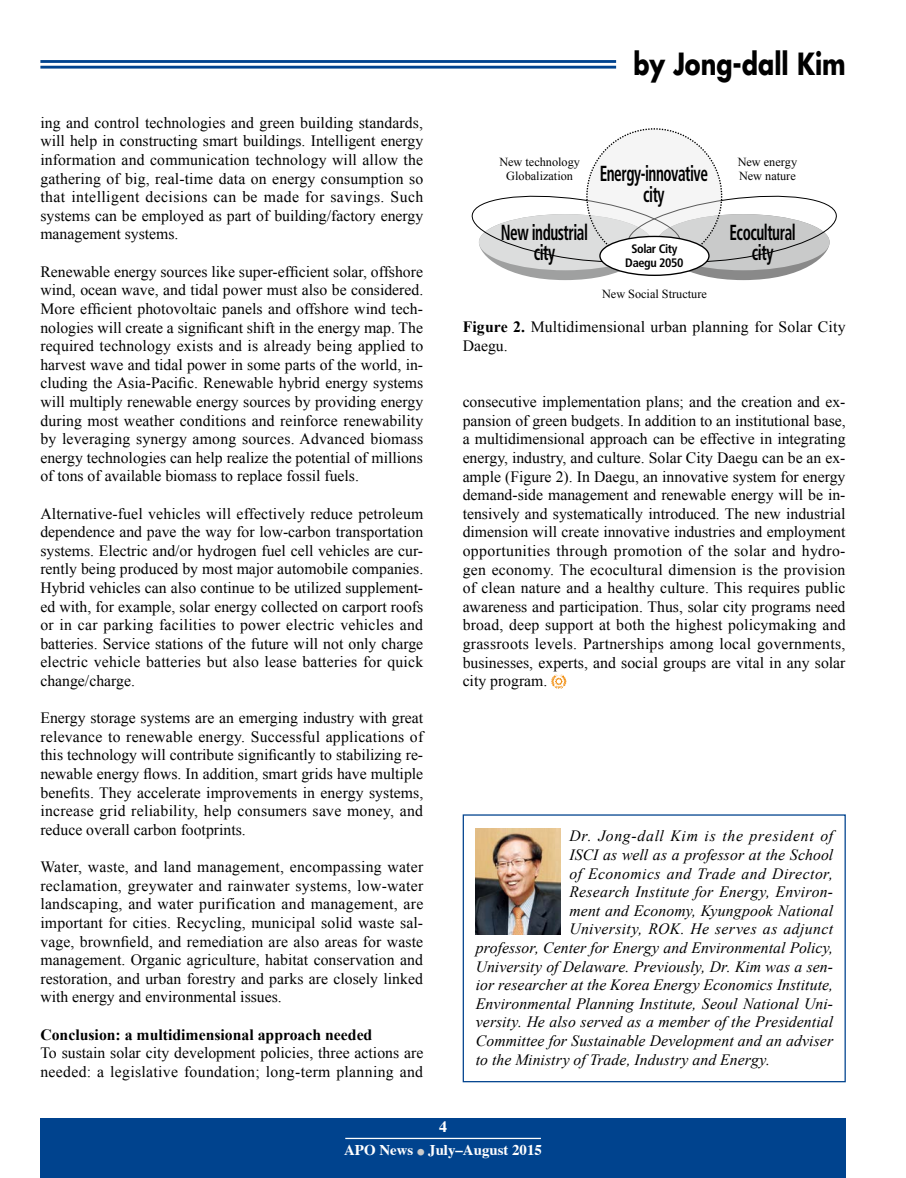
<style>
.page{position:relative;width:906px;height:1178px;background:#fff}
.page>*{position:absolute;margin:0;border:0;box-sizing:border-box;transform-origin:0 0}
.t1{font:700 29.7px "Futura";color:#000;scale:.8 1}
.t2{font:700 condensed 21.75px/20.4px "Frutiger";letter-spacing:-.03em;color:#000;text-align:center;scale:.7 1}
.t3{font:700 15.9px "Times";color:#fff}
.t4{font:15.75px/18.6px "Times New Roman";color:#000;text-align:justify}
.t5{font:italic 15.75px "Times New Roman";letter-spacing:.005em;color:#000}
.t6{font:700 15.75px "Times New Roman";color:#000}
.t7{font:italic 15.75px "Times New Roman";letter-spacing:.025em;color:#000}
.t8{font:italic 15.75px "Times New Roman";letter-spacing:.045em;color:#000}
.t9{font:italic 15.75px "Times New Roman";letter-spacing:.03em;color:#000}
.t10{font:700 14.85px "Times";color:#fff}
.t11{font:12.3px/13.6px "Times New Roman";color:#000;text-align:center}
.t12{font:700 condensed 12.3px/13.6px "Frutiger";letter-spacing:-.03em;color:#000;text-align:center}
.s1{font-weight:700}
.s2{font-family:"Ryumin Pr 6 N";font-weight:300;font-size:7.5px;color:#c9caca}
</style>
<div class="page">
<div style="left:40px;top:1119px;width:806px;height:59px;background:#00438e"></div>
<hr style="left:345px;top:1138px;width:196px;height:1px;background:#fff">
<hr style="left:40px;top:60px;width:576px;height:3px;background:#00438e">
<hr style="left:40px;top:66px;width:576px;height:3px;background:#00438e">
<div style="left:463px;top:814px;width:383px;height:268px;background:#fff;border:1px solid #00438e"></div>
<img style="left:476px;top:828px;width:85px;height:106px">
<svg style="left:551px;top:674px;width:15px;height:15px"></svg>
<svg style="left:471px;top:193px;width:366px;height:87px"></svg>
<svg style="left:587px;top:129px;width:134px;height:135px;fill:#f5f5f5"></svg>
<div style="left:600px;top:236px;width:109px;height:39px;background:#fff;border-radius:50%"></div>
<div style="left:599px;top:236px;width:110px;height:40px;border:1px solid #000;border-radius:50%"></div>
<p class="t4" style="left:40px;top:113px;width:384px">ing and control technologies and green building standards, will help in constructing smart buildings. Intelligent energy information and communication technology will allow the gathering of big, real-time data on energy consumption so that intelligent decisions can be made for savings. Such systems can be employed as part of building/factory energy management systems.</p>
<p class="t4" style="left:40px;top:262px;width:384px">Renewable energy sources like super-efficient solar, offshore wind, ocean wave, and tidal power must also be considered.<br>More efficient photovoltaic panels and offshore wind tech&shy;nologies will create a significant shift in the energy map. The required technology exists and is already being applied to harvest wave and tidal power in some parts of the world, in&shy;cluding the Asia-Pacific. Renewable hybrid energy systems will multiply renewable energy sources by providing energy during most weather conditions and reinforce renewability by leveraging synergy among sources. Advanced biomass energy technologies can help realize the potential of millions of tons of available biomass to replace fossil fuels.</p>
<p class="t4" style="left:40px;top:504px;width:384px">Alternative-fuel vehicles will effectively reduce petroleum dependence and pave the way for low-carbon transportation systems. Electric and/or hydrogen fuel cell vehicles are cur&shy;rently being produced by most major automobile companies.<br>Hybrid vehicles can also continue to be utilized supplement&shy;ed with, for example, solar energy collected on carport roofs or in car parking facilities to power electric vehicles and batteries. Service stations of the future will not only charge electric vehicle batteries but also lease batteries for quick change/charge.</p>
<p class="t4" style="left:40px;top:708px;width:384px">Energy storage systems are an emerging industry with great relevance to renewable energy. Successful applications of this technology will contribute significantly to stabilizing re&shy;newable energy flows. In addition, smart grids have multiple benefits. They accelerate improvements in energy systems, increase grid reliability, help consumers save money, and reduce overall carbon footprints.</p>
<p class="t4" style="left:40px;top:857px;width:384px">Water, waste, and land management, encompassing water reclamation, greywater and rainwater systems, low-water landscaping, and water purification and management, are important for cities. Recycling, municipal solid waste sal&shy;vage, brownfield, and remediation are also areas for waste management. Organic agriculture, habitat conservation and restoration, and urban forestry and parks are closely linked with energy and environmental issues.</p>
<p class="t6" style="left:40px;top:1023px;width:333px">Conclusion: a multidimensional approach needed</p>
<p class="t4" style="left:40px;top:1043px;width:384px">To sustain solar city development policies, three actions are needed: a legislative foundation; long-term planning and</p>
<h1 class="t1" style="left:633px;top:43px;width:267px">by Jong-dall Kim</h1>
<p class="t11" style="left:499px;top:155px;width:82px">New technology<br>Globalization</p>
<p class="t11" style="left:737px;top:155px;width:61px">New energy</p>
<h2 class="t2" style="left:599px;top:163px;width:156px">Energy-innovative</h2>
<p class="t11" style="left:739px;top:169px;width:58px">New nature</p>
<h2 class="t2" style="left:643px;top:184px;width:32px">city</h2>
<p class="t12" style="left:625px;top:242px;width:60px">Solar City<br>Daegu 2050</p>
<p class="t11" style="left:602px;top:287px;width:106px">New Social Structure</p>
<p class="t4" style="left:463px;top:317px;width:384px"><span class="s1">Figure 2.</span> Multidimensional urban planning for Solar City<br>Daegu.</p>
<h2 class="t2" style="left:501px;top:222px;width:126px">New industrial city</h2>
<h2 class="t2" style="left:729px;top:222px;width:96px">Ecocultural city</h2>
<p class="t4" style="left:463px;top:392px;width:384px">consecutive implementation plans; and the creation and ex&shy;pansion of green budgets. In addition to an institutional base, a multidimensional approach can be effective in integrating energy, industry, and culture. Solar City Daegu can be an ex&shy;ample (Figure 2). In Daegu, an innovative system for energy demand-side management and renewable energy will be in&shy;tensively and systematically introduced. The new industrial dimension will create innovative industries and employment opportunities through promotion of the solar and hydro&shy;gen economy. The ecocultural dimension is the provision of clean nature and a healthy culture. This requires public awareness and participation. Thus, solar city programs need broad, deep support at both the highest policymaking and grassroots levels. Partnerships among local governments, businesses, experts, and social groups are vital in any solar city program.</p>
<p class="t8" style="left:569px;top:825px;width:265px">Dr. Jong-dall Kim is the president of</p>
<p class="t5" style="left:569px;top:844px;width:265px">ISCI as well as a professor at the School</p>
<p class="t9" style="left:569px;top:862px;width:265px">of Economics and Trade and Director,</p>
<p class="t5" style="left:569px;top:881px;width:265px">Research Institute for Energy, Environ-</p>
<p class="t5" style="left:569px;top:900px;width:265px">ment and Economy, Kyungpook National</p>
<p class="t7" style="left:569px;top:918px;width:265px">University, ROK. He serves as adjunct</p>
<p class="t5" style="left:476px;top:937px;width:359px">professor, Center for Energy and Environmental Policy,</p>
<p class="t5" style="left:476px;top:955px;width:359px">University of Delaware. Previously, Dr. Kim was a sen-</p>
<p class="t5" style="left:476px;top:974px;width:359px">ior researcher at the Korea Energy Economics Institute,</p>
<p class="t5" style="left:476px;top:993px;width:359px">Environmental Planning Institute, Seoul National Uni-</p>
<p class="t5" style="left:476px;top:1011px;width:359px">versity. He also served as a member of the Presidential</p>
<p class="t5" style="left:476px;top:1030px;width:359px">Committee for Sustainable Development and an adviser</p>
<p class="t5" style="left:476px;top:1048px;width:296px">to the Ministry of Trade, Industry and Energy.</p>
<p class="t3" style="left:439px;top:1111px;width:9px">4</p>
<p class="t10" style="left:344px;top:1135px;width:199px">APO News <span class="s2">●</span> July–August 2015</p>
</div>
